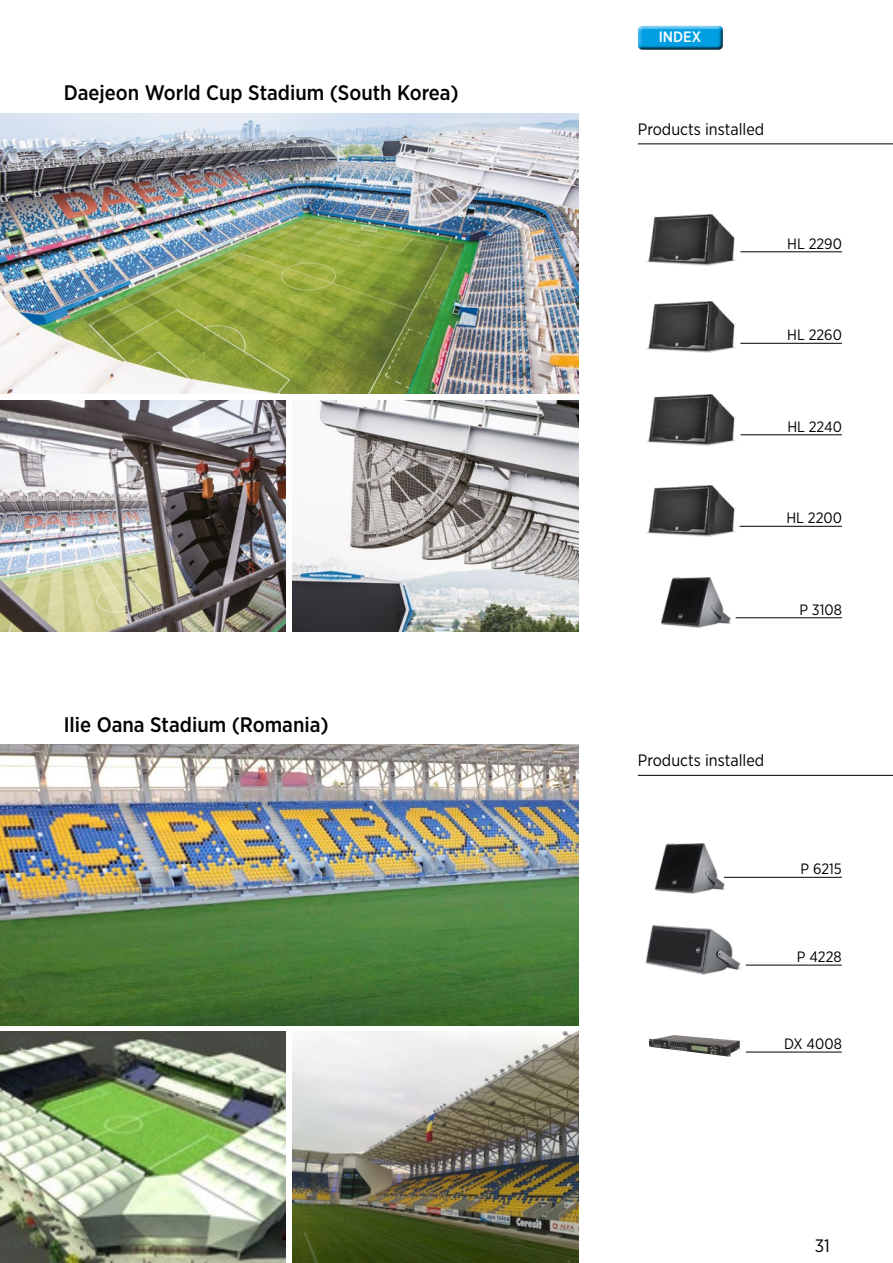
<style>
.page{position:relative;width:893px;height:1263px;background:#fff}
.page>*{position:absolute;margin:0;border:0;box-sizing:border-box;transform-origin:0 0}
.t1{font:500 21px "Gotham Narrow";color:#000}
.t2{font:18px "Gotham Narrow";color:#000}
.t3{font:16.5px "Gotham Narrow";color:#000}
.t4{font:15px "Gotham Narrow";color:#000}
.t5{font:500 15px "Gotham Narrow";color:#fff}
</style>
<div class="page">
<hr style="left:638px;top:775px;width:255px;height:1px;background:#000">
<hr style="left:638px;top:144px;width:255px;height:1px;background:#000">
<img style="left:0;top:745px;width:578px;height:280px">
<img style="left:0;top:113px;width:578px;height:281px">
<img style="left:292px;top:400px;width:286px;height:231px">
<img style="left:292px;top:1032px;width:286px;height:231px">
<img style="left:0;top:400px;width:286px;height:231px">
<img style="left:0;top:1032px;width:286px;height:231px">
<hr style="left:724px;top:877px;width:118px;height:1px;background:#000">
<hr style="left:746px;top:965px;width:96px;height:1px;background:#000">
<img style="left:645px;top:925px;width:95px;height:50px">
<hr style="left:740px;top:252px;width:102px;height:1px;background:#000">
<hr style="left:740px;top:343px;width:102px;height:1px;background:#000">
<hr style="left:741px;top:434px;width:101px;height:1px;background:#000">
<hr style="left:740px;top:526px;width:102px;height:1px;background:#000">
<hr style="left:736px;top:617px;width:106px;height:1px;background:#000">
<hr style="left:746px;top:1052px;width:96px;height:1px;background:#000">
<img style="left:646px;top:215px;width:90px;height:51px">
<img style="left:646px;top:301px;width:90px;height:51px">
<img style="left:646px;top:394px;width:90px;height:51px">
<img style="left:646px;top:486px;width:90px;height:51px">
<img style="left:656px;top:843px;width:70px;height:50px">
<img style="left:661px;top:578px;width:70px;height:50px">
<img style="left:649px;top:1035px;width:91px;height:22px">
<div style="left:635px;top:25px;width:92px;height:29px;background:#000;opacity:.75"></div>
<p class="t1" style="left:64px;top:80px;width:397px">Daejeon World Cup Stadium (South Korea)</p>
<p class="t1" style="left:64px;top:711px;width:266px">Ilie Oana Stadium (Romania)</p>
<p class="t5" style="left:659px;top:27px;width:44px">INDEX</p>
<p class="t3" style="left:638px;top:119px;width:128px">Products installed</p>
<p class="t4" style="left:787px;top:234px;width:56px">HL 2290</p>
<p class="t4" style="left:787px;top:326px;width:56px">HL 2260</p>
<p class="t4" style="left:787px;top:417px;width:56px">HL 2240</p>
<p class="t4" style="left:786px;top:509px;width:57px">HL 2200</p>
<p class="t4" style="left:799px;top:600px;width:44px">P 3108</p>
<p class="t3" style="left:638px;top:750px;width:128px">Products installed</p>
<p class="t4" style="left:800px;top:860px;width:43px">P 6215</p>
<p class="t4" style="left:797px;top:947px;width:46px">P 4228</p>
<p class="t4" style="left:784px;top:1034px;width:59px">DX 4008</p>
<p class="t2" style="left:815px;top:1234px;width:17px">31</p>
</div>
